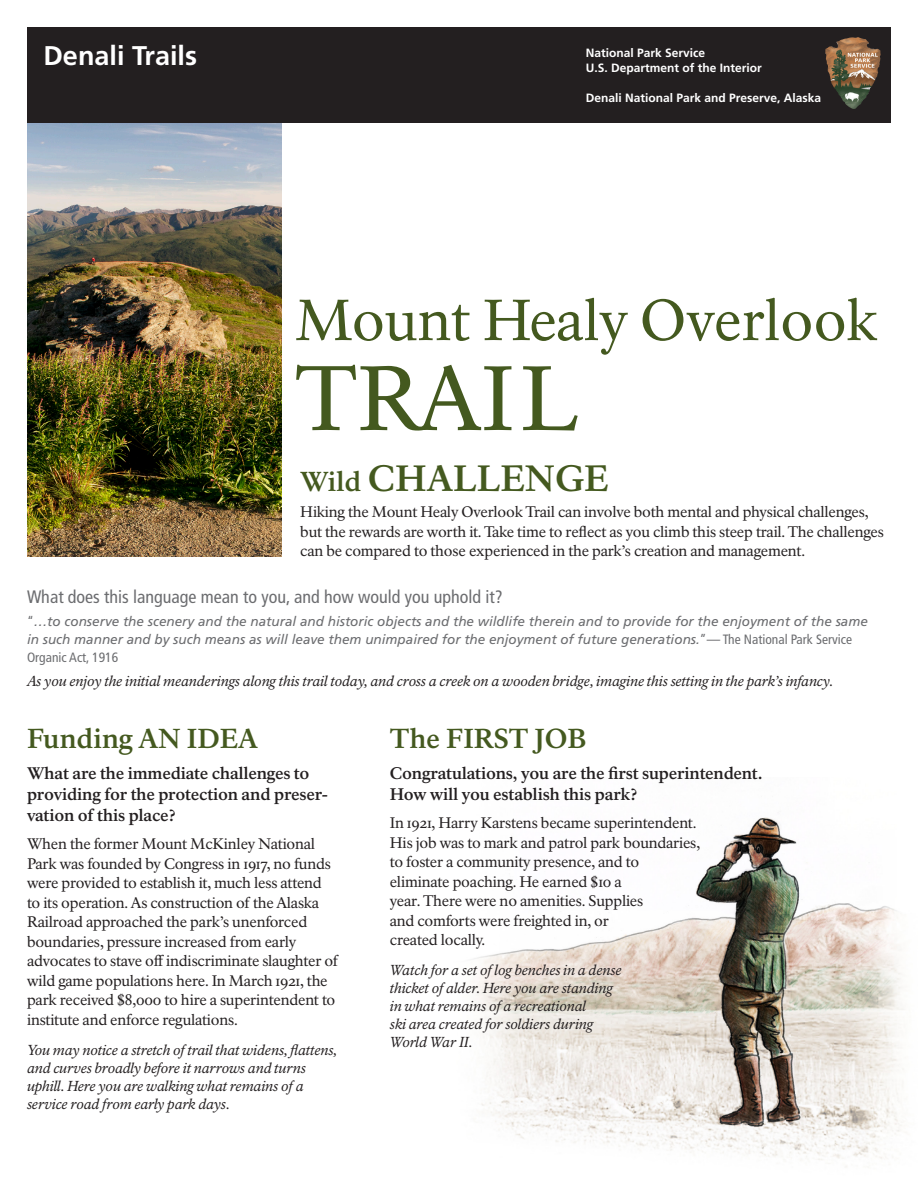
<style>
.page{position:relative;width:918px;height:1188px;background:#fff}
.page>*{position:absolute;margin:0;border:0;box-sizing:border-box;transform-origin:0 0}
.t1{font:90px "NPS Rawlinson";color:#44591f}
.t2{font:57px "NPS Rawlinson";letter-spacing:-.005em;color:#44591f}
.t3{font:700 36px "NPS Rawlinson";color:#44591f}
.t4{font:700 27px "NPS Rawlinson";color:#44591f}
.t5{font:700 27px "Frutiger";color:#fff}
.t6{font:condensed 18px "Frutiger";color:#6c6d70}
.t7{font:700 16.5px/21px "NPS Rawlinson";letter-spacing:-.015em;color:#231f20}
.t8{font:15px/19.5px "NPS Rawlinson";letter-spacing:-.015em;color:#231f20}
.t9{font:italic 14.25px/18px "NPS Rawlinson";letter-spacing:-.01em;color:#231f20}
.t10{font:italic 13.5px/18px "Frutiger";color:#6c6d70}
.t11{font:700 12px "Frutiger";color:#fff}
.s1{font-size:27px}
.s2{font-style:normal;font-stretch:condensed}
</style>
<div class="page">
<img style="left:472px;top:817px;width:432px;height:350px">
<img style="left:27px;top:122px;width:255px;height:434px">
<div style="left:27px;top:27px;width:864px;height:95px;background:#231f20"></div>
<img style="left:825px;top:37px;width:37px;height:72px">
<p class="t5" style="left:44px;top:40px;width:155px">Denali Trails</p>
<p class="t11" style="left:586px;top:46px;width:121px">National Park Service</p>
<p class="t11" style="left:586px;top:61px;width:178px">U.S. Department of the Interior</p>
<p class="t11" style="left:586px;top:91px;width:237px">Denali National Park and Preserve, Alaska</p>
<h1 class="t2" style="left:295px;top:286px;width:585px">Mount Healy Overlook</h1>
<p class="t1" style="left:295px;top:344px;width:286px">TRAIL</p>
<p class="t3" style="left:300px;top:456px;width:310px"><span class="s1">Wild</span> CHALLENGE</p>
<p class="t8" style="left:300px;top:502px;width:585px">Hiking the Mount Healy Overlook Trail can involve both mental and physical challenges, but the rewards are worth it. Take time to reflect as you climb this steep trail. The challenges can be compared to those experienced in the park’s creation and management.</p>
<p class="t6" style="left:27px;top:586px;width:477px">What does this language mean to you, and how would you uphold it?</p>
<p class="t10" style="left:27px;top:612px;width:842px"><span class="s2">“</span>…to conserve the scenery and the natural and historic objects and the wildlife therein and to provide for the enjoyment of the same in such manner and by such means as will leave them unimpaired for the enjoyment of future generations.<span class="s2">”— The National Park Service<br>Organic Act, 1916</span></p>
<p class="t9" style="left:27px;top:672px;width:808px">As you enjoy the initial meanderings along this trail today, and cross a creek on a wooden bridge, imagine this setting in the park’s infancy.</p>
<p class="t4" style="left:27px;top:722px;width:232px">Funding AN IDEA</p>
<p class="t7" style="left:27px;top:762px;width:303px">What are the immediate challenges to providing for the protection and preser&shy;vation of this place?</p>
<p class="t8" style="left:27px;top:834px;width:313px">When the former Mount McKinley National Park was founded by Congress in 1917, no funds were provided to establish it, much less attend to its operation. As construction of the Alaska Railroad approached the park’s unenforced boundaries, pressure increased from early advocates to stave off indiscriminate slaughter of wild game populations here. In March 1921, the park received $8,000 to hire a superintendent to institute and enforce regulations.</p>
<p class="t9" style="left:27px;top:1041px;width:312px">You may notice a stretch of trail that widens, flattens, and curves broadly before it narrows and turns uphill. Here you are walking what remains of a service road from early park days.</p>
<p class="t4" style="left:390px;top:722px;width:198px">The FIRST JOB</p>
<p class="t7" style="left:390px;top:762px;width:374px">Congratulations, you are the first superintendent.<br>How will you establish this park?</p>
<p class="t8" style="left:390px;top:813px;width:312px">In 1921, Harry Karstens became superintendent.<br>His job was to mark and patrol park boundaries, to foster a community presence, and to eliminate poaching. He earned $10 a<br>year. There were no amenities. Supplies<br>and comforts were freighted in, or<br>created locally.</p>
<p class="t9" style="left:390px;top:961px;width:233px">Watch for a set of log benches in a dense thicket of alder. Here you are standing in what remains of a recreational<br>ski area created for soldiers during<br>World War II.</p>
</div>
